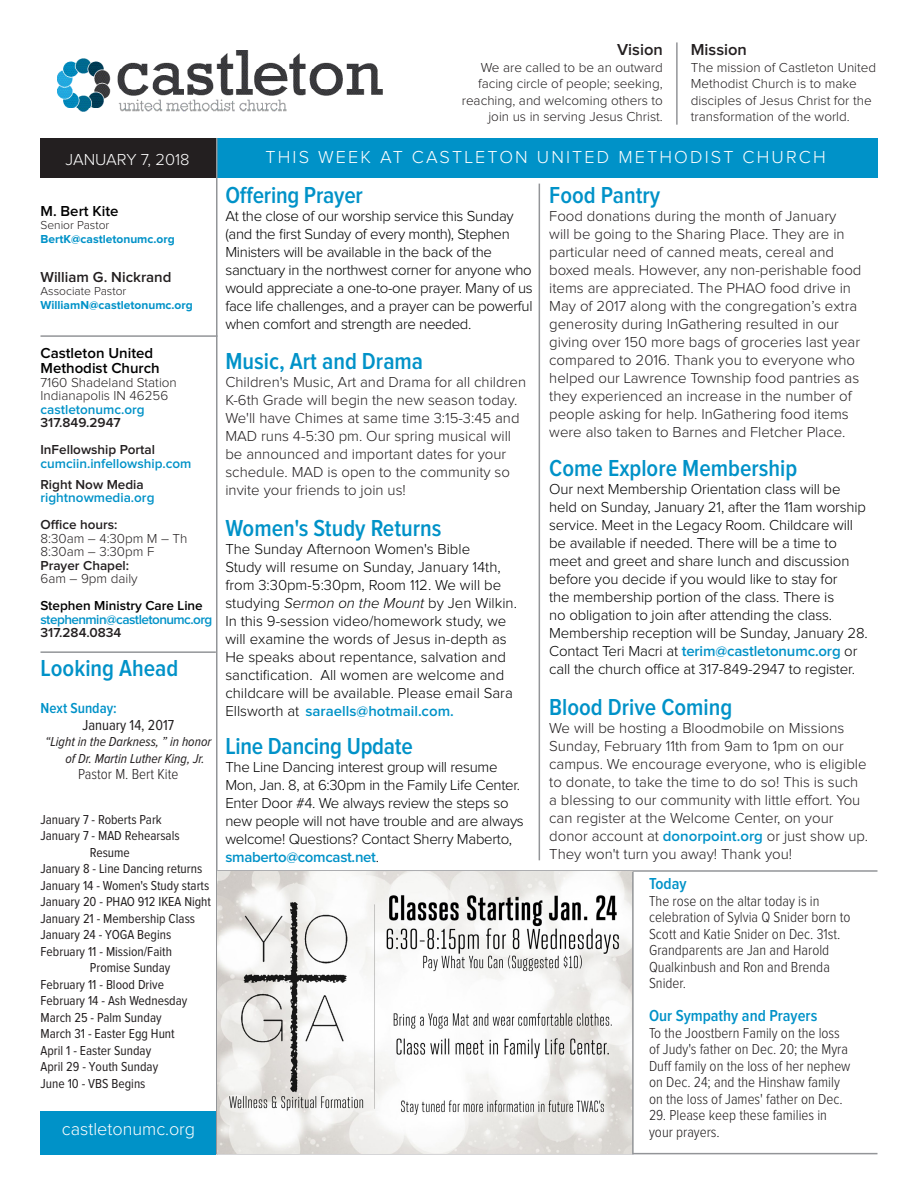
<style>
.page{position:relative;width:918px;height:1188px;background:#fff}
.page>*{position:absolute;margin:0;border:0;box-sizing:border-box;transform-origin:0 0}
.t1{font:600 24px "Proxima Nova Cond";color:#0092c8}
.t2{font:300 18px "Proxima Nova";letter-spacing:.12em;color:#fff}
.t3{font:300 18px "Proxima Nova";color:#fff}
.t4{font:600 16.5px "Proxima Nova Cond";color:#0092c8}
.t5{font:300 16.5px "Proxima Nova";color:#fff}
.t6{font:600 16.5px "Proxima Nova";color:#231f20}
.t7{font:300 15px/18px "Proxima Nova";letter-spacing:-.01em;color:#000}
.t8{font:300 15px/18px "Proxima Nova";color:#231f20}
.t9{font:300 15px/16.5px "Proxima Nova Cond";color:#231f20}
.t10{font:600 15px "Proxima Nova";color:#000}
.t11{font:600 15px "Proxima Nova";letter-spacing:-.02em;color:#0092c8}
.t12{font:600 15px "Proxima Nova";color:#231f20}
.t13{font:15px "Proxima Nova Cond";color:#231f20}
.t14{font:600 15px "Proxima Nova Cond";color:#0092c8}
.t15{font:13.5px "Proxima Nova Cond";color:#231f20}
.t16{font:300 13.5px/16.5px "Proxima Nova";color:#231f20;text-align:right}
.t17{font:600 13.5px "Proxima Nova";color:#231f20}
.t18{font:600 13.5px "Proxima Nova";color:#0092c8}
.t19{font:italic 13.5px/16.5px "Proxima Nova Cond";color:#231f20}
.t20{font:600 13.5px/13.5px "Proxima Nova";letter-spacing:-.04em;color:#0092c8}
.t21{font:600 13.5px "Proxima Nova";color:#000}
.t22{font:700 12px "Proxima Nova";color:#0092c8}
.t23{font:300 12px "Proxima Nova";color:#231f20}
.s1{color:#231f20}
.s2{font-style:italic}
.s3{font-weight:600;color:#0092c8}
.s4{font-weight:300;color:#000}
</style>
<div class="page">
<div style="left:216px;top:138px;width:662px;height:40px;background:#0092c8"></div>
<div style="left:40px;top:138px;width:176px;height:40px;background:#231f20"></div>
<hr style="left:40px;top:335px;width:178px;height:2px;background:#939598">
<div style="left:40px;top:1111px;width:176px;height:43px;background:#0092c8"></div>
<hr style="left:216px;top:138px;width:2px;height:1016px;background:#939598">
<hr style="left:40px;top:651px;width:176px;height:2px;background:#939598">
<hr style="left:539px;top:184px;width:1px;height:676px;background:#939598">
<img style="left:58px;top:50px;width:324px;height:61px">
<hr style="left:217px;top:1153px;width:661px;height:1px;background:#939598">
<hr style="left:218px;top:870px;width:660px;height:2px;background:#939598">
<hr style="left:676px;top:42px;width:2px;height:83px;background:#939598">
<img style="left:218px;top:872px;width:414px;height:281px">
<hr style="left:632px;top:872px;width:2px;height:282px;background:#939598">
<p class="t5" style="left:66px;top:152px;width:125px">JANUARY 7, 2018</p>
<p class="t10" style="left:40px;top:204px;width:80px">M. Bert Kite</p>
<p class="t23" style="left:40px;top:220px;width:70px">Senior Pastor</p>
<p class="t22" style="left:40px;top:233px;width:136px">BertK@castletonumc.org</p>
<p class="t12" style="left:40px;top:270px;width:133px">William G. Nickrand</p>
<p class="t23" style="left:40px;top:286px;width:87px">Associate Pastor</p>
<p class="t22" style="left:40px;top:299px;width:154px">WilliamN@castletonumc.org</p>
<p class="t10" style="left:40px;top:346px;width:114px">Castleton United</p>
<p class="t10" style="left:40px;top:361px;width:121px">Methodist Church</p>
<p class="t16" style="left:40px;top:374px;width:138px">7160 Shadeland Station</p>
<p class="t16" style="left:40px;top:388px;width:129px">Indianapolis IN 46256</p>
<p class="t18" style="left:40px;top:403px;width:106px">castletonumc.org</p>
<p class="t17" style="left:40px;top:416px;width:82px">317.849.2947</p>
<p class="t17" style="left:40px;top:443px;width:116px">InFellowship Portal</p>
<p class="t18" style="left:40px;top:457px;width:152px">cumciin.infellowship.com</p>
<p class="t17" style="left:40px;top:478px;width:105px">Right Now Media</p>
<p class="t18" style="left:40px;top:491px;width:116px">rightnowmedia.org</p>
<p class="t17" style="left:40px;top:518px;width:78px">Office hours:</p>
<p class="t16" style="left:40px;top:530px;width:149px">8:30am – 4:30pm M – Th</p>
<p class="t16" style="left:40px;top:544px;width:115px">8:30am – 3:30pm F</p>
<p class="t17" style="left:40px;top:559px;width:90px">Prayer Chapel:</p>
<p class="t16" style="left:40px;top:571px;width:99px">6am – 9pm daily</p>
<p class="t21" style="left:40px;top:599px;width:164px">Stephen Ministry Care Line</p>
<p class="t20" style="left:40px;top:613px;width:173px">stephenmin@castletonumc.org<br><span class="s1">317.284.0834</span></p>
<p class="t1" style="left:41px;top:657px;width:139px">Looking Ahead</p>
<p class="t14" style="left:41px;top:702px;width:78px">Next Sunday:</p>
<p class="t13" style="left:82px;top:718px;width:93px">January 14, 2017</p>
<p class="t19" style="left:66px;top:734px;width:147px;text-indent:-20px">“Light in the Darkness, ” in honor of Dr. Martin Luther King, Jr.</p>
<p class="t9" style="left:78px;top:767px;width:102px">Pastor M. Bert Kite</p>
<p class="t15" style="left:40px;top:813px;width:123px">January 7 - Roberts Park</p>
<p class="t15" style="left:40px;top:830px;width:141px">January 7 - MAD Rehearsals</p>
<p class="t15" style="left:90px;top:846px;width:42px">Resume</p>
<p class="t15" style="left:40px;top:863px;width:163px">January 8 - Line Dancing returns</p>
<p class="t15" style="left:40px;top:879px;width:170px">January 14 - Women's Study starts</p>
<p class="t15" style="left:40px;top:896px;width:172px">January 20 - PHAO 912 IKEA Night</p>
<p class="t15" style="left:40px;top:912px;width:156px">January 21 - Membership Class</p>
<p class="t15" style="left:40px;top:929px;width:132px">January 24 - YOGA Begins</p>
<p class="t15" style="left:40px;top:945px;width:133px">February 11 - Mission/Faith</p>
<p class="t15" style="left:90px;top:962px;width:82px">Promise Sunday</p>
<p class="t15" style="left:40px;top:978px;width:125px">February 11 - Blood Drive</p>
<p class="t15" style="left:40px;top:995px;width:148px">February 14 - Ash Wednesday</p>
<p class="t15" style="left:40px;top:1011px;width:123px">March 25 - Palm Sunday</p>
<p class="t15" style="left:40px;top:1028px;width:136px">March 31 - Easter Egg Hunt</p>
<p class="t15" style="left:40px;top:1044px;width:112px">April 1 - Easter Sunday</p>
<p class="t15" style="left:40px;top:1061px;width:119px">April 29 - Youth Sunday</p>
<p class="t15" style="left:40px;top:1077px;width:107px">June 10 - VBS Begins</p>
<p class="t3" style="left:62px;top:1120px;width:135px">castletonumc.org</p>
<p class="t6" style="left:617px;top:42px;width:47px">Vision</p>
<p class="t16" style="left:462px;top:60px;width:203px">We are called to be an outward facing circle of people; seeking, reaching, and welcoming others to join us in serving Jesus Christ.</p>
<p class="t6" style="left:691px;top:42px;width:58px">Mission</p>
<p class="t16" style="left:691px;top:60px;width:187px;text-align:left">The mission of Castleton United<br>Methodist Church is to make disciples of Jesus Christ for the transformation of the world.</p>
<p class="t2" style="left:265px;top:149px;width:562px">THIS WEEK AT CASTLETON UNITED METHODIST CHURCH</p>
<p class="t1" style="left:225px;top:184px;width:139px">Offering Prayer</p>
<p class="t7" style="left:225px;top:207px;width:309px">At the close of our worship service this Sunday (and the first Sunday of every month), Stephen Ministers will be available in the back of the sanctuary in the northwest corner for anyone who would appreciate a one-to-one prayer. Many of us face life challenges, and a prayer can be powerful when comfort and strength are needed.</p>
<p class="t1" style="left:225px;top:350px;width:199px">Music, Art and Drama</p>
<p class="t8" style="left:225px;top:374px;width:302px">Children's Music, Art and Drama for all children K-6th Grade will begin the new season today.<br>We'll have Chimes at same time 3:15-3:45 and MAD runs 4-5:30 pm. Our spring musical will be announced and important dates for your schedule. MAD is open to the community so invite your friends to join us!</p>
<p class="t1" style="left:225px;top:517px;width:218px">Women's Study Returns</p>
<p class="t7" style="left:225px;top:541px;width:293px">The Sunday Afternoon Women's Bible<br>Study will resume on Sunday, January 14th, from 3:30pm-5:30pm, Room 112. We will be studying <span class="s2">Sermon on the Mount</span> by Jen Wilkin.<br>In this 9-session video/homework study, we will examine the words of Jesus in-depth as He speaks about repentance, salvation and sanctification. All women are welcome and childcare will be available. Please email Sara Ellsworth at <span class="s3">saraells@hotmail.com.</span></p>
<p class="t1" style="left:225px;top:735px;width:189px">Line Dancing Update</p>
<p class="t7" style="left:225px;top:758px;width:300px">The Line Dancing interest group will resume Mon, Jan. 8, at 6:30pm in the Family Life Center.<br>Enter Door #4. We always review the steps so new people will not have trouble and are always welcome! Questions? Contact Sherry Maberto,</p>
<p class="t11" style="left:225px;top:850px;width:155px">smaberto@comcast.net<span class="s4">.</span></p>
<p class="t1" style="left:549px;top:184px;width:112px">Food Pantry</p>
<p class="t8" style="left:549px;top:207px;width:314px">Food donations during the month of January<br>will be going to the Sharing Place. They are in particular need of canned meats, cereal and boxed meals. However, any non-perishable food items are appreciated. The PHAO food drive in May of 2017 along with the congregation’s extra generosity during InGathering resulted in our giving over 150 more bags of groceries last year compared to 2016. Thank you to everyone who helped our Lawrence Township food pantries as they experienced an increase in the number of people asking for help. InGathering food items were also taken to Barnes and Fletcher Place.</p>
<p class="t1" style="left:549px;top:457px;width:250px">Come Explore Membership</p>
<p class="t7" style="left:549px;top:481px;width:320px">Our next Membership Orientation class will be held on Sunday, January 21, after the 11am worship service. Meet in the Legacy Room. Childcare will be available if needed. There will be a time to meet and greet and share lunch and discussion before you decide if you would like to stay for<br>the membership portion of the class. There is<br>no obligation to join after attending the class.<br>Membership reception will be Sunday, January 28.<br>Contact Teri Macri at <span class="s3">terim@castletonumc.org</span> or call the church office at 317-849-2947 to register.</p>
<p class="t1" style="left:549px;top:696px;width:185px">Blood Drive Coming</p>
<p class="t8" style="left:549px;top:719px;width:320px">We will be hosting a Bloodmobile on Missions Sunday, February 11th from 9am to 1pm on our campus. We encourage everyone, who is eligible to donate, to take the time to do so! This is such a blessing to our community with little effort. You can register at the Welcome Center, on your donor account at <span class="s3">donorpoint.org</span> or just show up.<br>They won't turn you away! Thank you!</p>
<p class="t4" style="left:649px;top:876px;width:39px">Today</p>
<p class="t9" style="left:649px;top:893px;width:203px">The rose on the altar today is in celebration of Sylvia Q Snider born to<br>Scott and Katie Snider on Dec. 31st.<br>Grandparents are Jan and Harold<br>Qualkinbush and Ron and Brenda<br>Snider.</p>
<p class="t4" style="left:649px;top:1008px;width:170px">Our Sympathy and Prayers</p>
<p class="t9" style="left:649px;top:1025px;width:203px">To the Joostbern Family on the loss of Judy's father on Dec. 20; the Myra Duff family on the loss of her nephew on Dec. 24; and the Hinshaw family on the loss of James' father on Dec.</p>
<p class="t9" style="left:649px;top:1108px;width:179px">29. Please keep these families in your prayers.</p>
</div>
